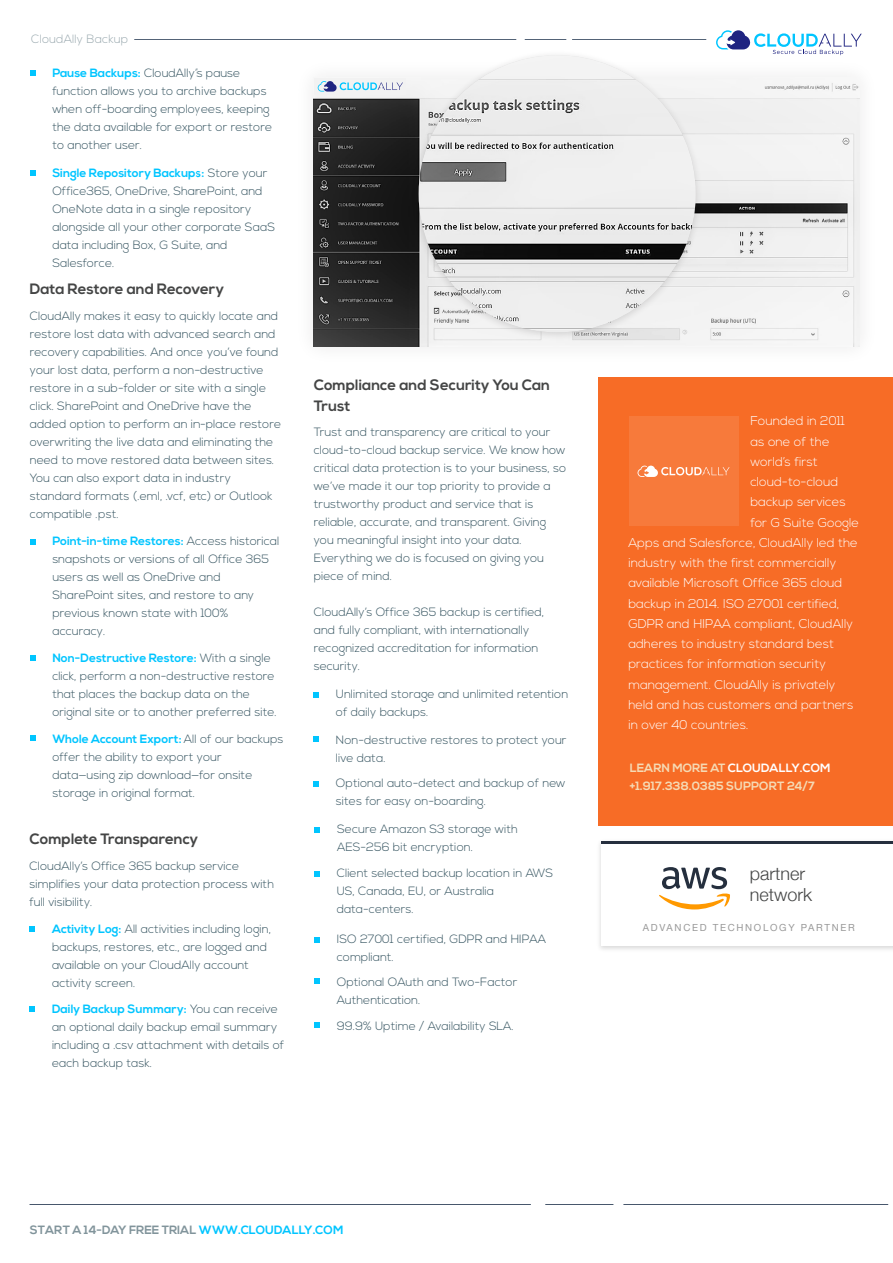
<style>
.page{position:relative;width:893px;height:1263px;background:#fff}
.page>*{position:absolute;margin:0;border:0;box-sizing:border-box;transform-origin:0 0}
.t1{font:300 18px/21px "Helvetica Neue";color:#444545}
.t2{font:700 15px/21px "Nexa";color:#444545}
.t3{font:300 12.75px "Nexa";color:#fff}
.t4{font:300 12px/18px "Nexa";color:#355460}
.t5{font:700 12px/18px "Nexa";color:#f5dab4}
.t6{font:700 12px "Nexa";color:#81949b}
.t7{font:300 12px "Nexa";letter-spacing:.01em;color:#9aa9af}
.t8{font:9.75px "Helvetica Neue";letter-spacing:.175em;color:#999}
.s1{font-weight:700;color:#00c5ff}
.s2{color:#fff}
.s3{color:#00c5ff}
</style>
<div class="page">
<img style="left:599px;top:841px;width:294px;height:109px">
<div style="left:602px;top:841px;width:291px;height:105px;background:#fff"></div>
<svg style="left:659px;top:867px;width:71px;height:42px"></svg>
<hr style="left:602px;top:841px;width:291px;height:3px;background:#252f3e">
<hr style="left:135px;top:39px;width:381px;height:1px;background:#071d3a">
<hr style="left:30px;top:1204px;width:501px;height:1px;background:#071d3a">
<hr style="left:624px;top:1204px;width:264px;height:1px;background:#071d3a">
<hr style="left:546px;top:1204px;width:67px;height:1px;background:#071d3a">
<svg style="left:30px;top:71px;width:6px;height:5px"></svg>
<svg style="left:30px;top:170px;width:6px;height:6px"></svg>
<svg style="left:30px;top:539px;width:6px;height:6px"></svg>
<svg style="left:30px;top:735px;width:6px;height:6px"></svg>
<svg style="left:30px;top:655px;width:6px;height:6px"></svg>
<svg style="left:30px;top:1006px;width:5px;height:5px"></svg>
<svg style="left:30px;top:926px;width:5px;height:5px"></svg>
<svg style="left:314px;top:871px;width:6px;height:5px"></svg>
<svg style="left:314px;top:978px;width:6px;height:6px"></svg>
<svg style="left:314px;top:937px;width:6px;height:5px"></svg>
<svg style="left:314px;top:1022px;width:6px;height:6px"></svg>
<svg style="left:313px;top:692px;width:6px;height:6px"></svg>
<svg style="left:313px;top:736px;width:6px;height:6px"></svg>
<svg style="left:313px;top:781px;width:6px;height:6px"></svg>
<svg style="left:314px;top:827px;width:6px;height:6px"></svg>
<img style="left:198px;top:39px;width:662px;height:308px">
<img style="left:419px;top:55px;width:277px;height:277px">
<img style="left:419px;top:55px;width:277px;height:277px;border-radius:139px">
<div style="left:598px;top:377px;width:295px;height:449px;background:#f76c26"></div>
<div style="left:629px;top:416px;width:109px;height:110px;background:#f77a3b"></div>
<svg style="left:637px;top:466px;width:93px;height:11px"></svg>
<div style="left:314px;top:78px;width:91px;height:16px;background:#f2f2f2"></div>
<svg style="left:318px;top:81px;width:85px;height:11px"></svg>
<svg style="left:716px;top:30px;width:146px;height:25px"></svg>
<p class="t7" style="left:31px;top:32px;width:98px">CloudAlly Backup</p>
<p class="t4" style="left:52px;top:64px;width:221px"><span class="s1">Pause Backups:</span> CloudAlly’s pause function allows you to archive backups when off-boarding employees, keeping the data available for export or restore to another user.</p>
<p class="t4" style="left:52px;top:164px;width:224px"><span class="s1">Single Repository Backups:</span> Store your Office365, OneDrive, SharePoint, and OneNote data in a single repository alongside all your other corporate SaaS data including Box, G Suite, and Salesforce.</p>
<p class="t2" style="left:30px;top:279px;width:196px">Data Restore and Recovery</p>
<p class="t4" style="left:30px;top:307px;width:253px">CloudAlly makes it easy to quickly locate and restore lost data with advanced search and recovery capabilities. And once you’ve found your lost data, perform a non-destructive restore in a sub-folder or site with a single click. SharePoint and OneDrive have the added option to perform an in-place restore overwriting the live data and eliminating the need to move restored data between sites.<br>You can also export data in industry standard formats (.eml, .vcf, etc) or Outlook compatible .pst.</p>
<p class="t4" style="left:52px;top:532px;width:229px"><span class="s1">Point-in-time Restores:</span> Access historical snapshots or versions of all Office 365 users as well as OneDrive and<br>SharePoint sites, and restore to any previous known state with 100% accuracy.</p>
<p class="t4" style="left:52px;top:650px;width:226px"><span class="s1">Non-Destructive Restore:</span> With a single click, perform a non-destructive restore that places the backup data on the original site or to another preferred site.</p>
<p class="t4" style="left:52px;top:730px;width:233px"><span class="s1">Whole Account Export:</span> All of our backups offer the ability to export your data—using zip download—for onsite storage in original format.</p>
<p class="t2" style="left:30px;top:828px;width:170px">Complete Transparency</p>
<p class="t4" style="left:30px;top:857px;width:246px">CloudAlly’s Office 365 backup service simplifies your data protection process with full visibility.</p>
<p class="t4" style="left:52px;top:920px;width:221px"><span class="s1">Activity Log:</span> All activities including login, backups, restores, etc., are logged and available on your CloudAlly account activity screen.</p>
<p class="t4" style="left:52px;top:1000px;width:234px"><span class="s1">Daily Backup Summary:</span> You can receive an optional daily backup email summary including a .csv attachment with details of each backup task.</p>
<p class="t2" style="left:314px;top:375px;width:238px">Compliance and Security You Can<br>Trust</p>
<p class="t4" style="left:314px;top:423px;width:254px">Trust and transparency are critical to your cloud-to-cloud backup service. We know how critical data protection is to your business, so we’ve made it our top priority to provide a trustworthy product and service that is reliable, accurate, and transparent. Giving you meaningful insight into your data.<br>Everything we do is focused on giving you piece of mind.</p>
<p class="t4" style="left:314px;top:603px;width:232px">CloudAlly’s Office 365 backup is certified, and fully compliant, with internationally recognized accreditation for information security.</p>
<p class="t4" style="left:336px;top:686px;width:234px">Unlimited storage and unlimited retention of daily backups.</p>
<p class="t4" style="left:336px;top:731px;width:232px">Non-destructive restores to protect your live data.</p>
<p class="t4" style="left:336px;top:774px;width:231px">Optional auto-detect and backup of new sites for easy on-boarding.</p>
<p class="t4" style="left:337px;top:820px;width:182px">Secure Amazon S3 storage with<br>AES-256 bit encryption.</p>
<p class="t4" style="left:337px;top:864px;width:218px">Client selected backup location in AWS<br>US, Canada, EU, or Australia data-centers.</p>
<p class="t4" style="left:337px;top:930px;width:211px">ISO 27001 certified, GDPR and HIPAA compliant.</p>
<p class="t4" style="left:337px;top:974px;width:182px">Optional OAuth and Two-Factor<br>Authentication.</p>
<p class="t4" style="left:337px;top:1017px;width:179px">99.9% Uptime / Availability SLA.</p>
<p class="t3" style="left:750px;top:414px;width:96px">Founded in 2011</p>
<p class="t3" style="left:750px;top:434px;width:81px">as one of the</p>
<p class="t3" style="left:750px;top:454px;width:69px">world’s first</p>
<p class="t3" style="left:750px;top:474px;width:89px">cloud-to-cloud</p>
<p class="t3" style="left:750px;top:495px;width:97px">backup services</p>
<p class="t3" style="left:750px;top:515px;width:110px">for G Suite Google</p>
<p class="t3" style="left:628px;top:535px;width:231px">Apps and Salesforce, CloudAlly led the</p>
<p class="t3" style="left:628px;top:555px;width:209px">industry with the first commercially</p>
<p class="t3" style="left:628px;top:576px;width:216px">available Microsoft Office 365 cloud</p>
<p class="t3" style="left:628px;top:596px;width:213px">backup in 2014. ISO 27001 certified,</p>
<p class="t3" style="left:628px;top:616px;width:226px">GDPR and HIPAA compliant, CloudAlly</p>
<p class="t3" style="left:628px;top:636px;width:207px">adheres to industry standard best</p>
<p class="t3" style="left:628px;top:657px;width:199px">practices for information security</p>
<p class="t3" style="left:628px;top:677px;width:209px">management. CloudAlly is privately</p>
<p class="t3" style="left:628px;top:697px;width:227px">held and has customers and partners</p>
<p class="t3" style="left:628px;top:717px;width:122px">in over 40 countries.</p>
<p class="t5" style="left:630px;top:759px;width:202px">LEARN MORE AT <span class="s2">CLOUDALLY.COM </span>+1.917.338.0385 SUPPORT 24/7</p>
<h1 class="t1" style="left:750px;top:862px;width:64px">partner network</h1>
<p class="t8" style="left:643px;top:920px;width:214px">ADVANCED TECHNOLOGY PARTNER</p>
<p class="t6" style="left:30px;top:1223px;width:315px">START A 14-DAY FREE TRIAL <span class="s3">WWW.CLOUDALLY.COM</span></p>
</div>
